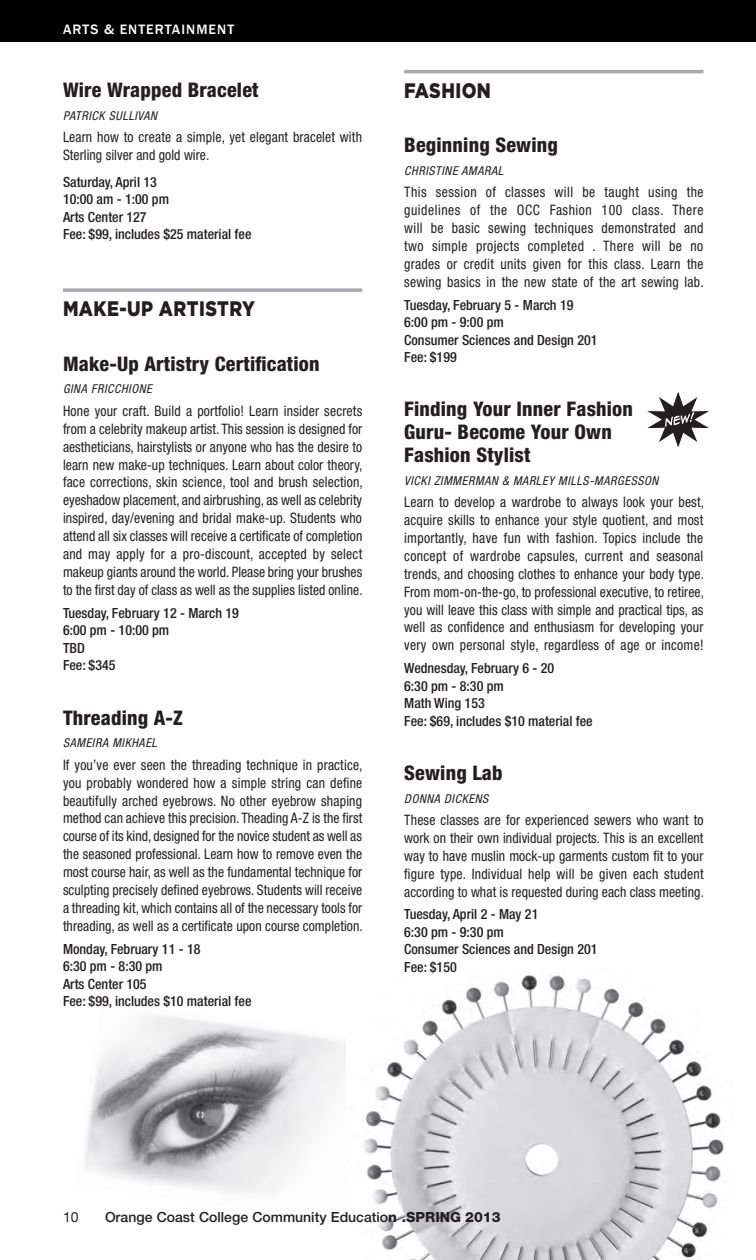
<style>
.page{position:relative;width:756px;height:1260px;background:#fff}
.page>*{position:absolute;margin:0;border:0;box-sizing:border-box;transform-origin:0 0}
.t1{font:900 21px "Gotham";letter-spacing:.025em;color:#231f20;scale:.85 1}
.t2{font:800 condensed 20.12px/22.8px "Helvetica Neue";letter-spacing:.01em;color:#231f20}
.t3{font:condensed 14.35px/17.8px "Helvetica Neue";letter-spacing:.005em;color:#231f20;text-align:justify;scale:.95 1}
.t4{font:500 condensed 14px/17.5px "Helvetica Neue";color:#231f20}
.t5{font:500 14px "Helvetica Neue";color:#231f20}
.t6{font:500 14px "Franklin Gothic";letter-spacing:.075em;color:#fff}
.t7{font:14px "Helvetica Neue";color:#231f20}
.t8{font:italic condensed 12.25px "Helvetica Neue";letter-spacing:.05em;color:#231f20}
.s1{font-weight:800}
</style>
<div class="page">
<img style="left:85px;top:1016px;width:261px;height:177px">
<img style="left:363px;top:973px;width:361px;height:287px">
<div style="left:0;top:0;width:756px;height:42px;background:#000"></div>
<svg style="left:63px;top:288px;width:299px;height:4px"></svg>
<hr style="left:404px;top:70px;width:300px;height:3px;background:#a8a9ad">
<svg style="left:646px;top:391px;width:64px;height:56px"></svg>
<p class="t6" style="left:63px;top:21px;width:173px">ARTS &amp; ENTERTAINMENT</p>
<h2 class="t2" style="left:63px;top:78px;width:197px">Wire Wrapped Bracelet</h2>
<p class="t8" style="left:63px;top:108px;width:96px">PATRICK SULLIVAN</p>
<p class="t3" style="left:63px;top:128px;width:316px">Learn how to create a simple, yet elegant bracelet with<br>Sterling silver and gold wire.</p>
<p class="t4" style="left:63px;top:173px;width:190px">Saturday, April 13<br>10:00 am - 1:00 pm<br>Arts Center 127<br>Fee: $99, includes $25 material fee</p>
<h1 class="t1" style="left:63px;top:297px;width:227px">MAKE-UP ARTISTRY</h1>
<h2 class="t2" style="left:63px;top:352px;width:258px">Make-Up Artistry Certification</h2>
<p class="t8" style="left:63px;top:382px;width:90px">GINA FRICCHIONE</p>
<p class="t3" style="left:63px;top:402px;width:317px">Hone your craft. Build a portfolio! Learn insider secrets from a celebrity makeup artist. This session is designed for aestheticians, hairstylists or anyone who has the desire to learn new make-up techniques. Learn about color theory, face corrections, skin science, tool and brush selection, eyeshadow placement, and airbrushing, as well as celebrity inspired, day/evening and bridal make-up. Students who attend all six classes will receive a certificate of completion and may apply for a pro-discount, accepted by select makeup giants around the world. Please bring your brushes to the first day of class as well as the supplies listed online.</p>
<p class="t4" style="left:63px;top:604px;width:177px">Tuesday, February 12 - March 19<br>6:00 pm - 10:00 pm<br>TBD<br>Fee: $345</p>
<h2 class="t2" style="left:63px;top:706px;width:121px">Threading A-Z</h2>
<p class="t8" style="left:63px;top:736px;width:96px">SAMEIRA MIKHAEL</p>
<p class="t3" style="left:63px;top:756px;width:317px">If you’ve ever seen the threading technique in practice, you probably wondered how a simple string can define beautifully arched eyebrows. No other eyebrow shaping method can achieve this precision. Theading A-Z is the first course of its kind, designed for the novice student as well as the seasoned professional. Learn how to remove even the most course hair, as well as the fundamental technique for sculpting precisely defined eyebrows. Students will receive a threading kit, which contains all of the necessary tools for threading, as well as a certificate upon course completion.</p>
<p class="t4" style="left:63px;top:940px;width:190px">Monday, February 11 - 18<br>6:30 pm - 8:30 pm<br>Arts Center 105<br>Fee: $99, includes $10 material fee</p>
<h1 class="t1" style="left:404px;top:78px;width:104px">FASHION</h1>
<h2 class="t2" style="left:404px;top:133px;width:155px">Beginning Sewing</h2>
<p class="t8" style="left:404px;top:163px;width:101px">CHRISTINE AMARAL</p>
<p class="t3" style="left:404px;top:183px;width:317px">This session of classes will be taught using the guidelines of the OCC Fashion 100 class. There will be basic sewing techniques demonstrated and two simple projects completed . There will be no grades or credit units given for this class. Learn the sewing basics in the new state of the art sewing lab.</p>
<p class="t4" style="left:404px;top:296px;width:195px">Tuesday, February 5 - March 19<br>6:00 pm - 9:00 pm<br>Consumer Sciences and Design 201<br>Fee: $199</p>
<h2 class="t2" style="left:404px;top:397px;width:230px">Finding Your Inner Fashion<br>Guru- Become Your Own<br>Fashion Stylist</h2>
<p class="t8" style="left:404px;top:473px;width:256px">VICKI ZIMMERMAN &amp; MARLEY MILLS-MARGESSON</p>
<p class="t3" style="left:404px;top:493px;width:317px">Learn to develop a wardrobe to always look your best, acquire skills to enhance your style quotient, and most importantly, have fun with fashion. Topics include the concept of wardrobe capsules, current and seasonal trends, and choosing clothes to enhance your body type.<br>From mom-on-the-go, to professional executive, to retiree, you will leave this class with simple and practical tips, as well as confidence and enthusiasm for developing your very own personal style, regardless of age or income!</p>
<p class="t4" style="left:404px;top:659px;width:190px">Wednesday, February 6 - 20<br>6:30 pm - 8:30 pm<br>Math Wing 153<br>Fee: $69, includes $10 material fee</p>
<h2 class="t2" style="left:404px;top:761px;width:100px">Sewing Lab</h2>
<p class="t8" style="left:404px;top:791px;width:86px">DONNA DICKENS</p>
<p class="t3" style="left:404px;top:811px;width:317px">These classes are for experienced sewers who want to work on their own individual projects. This is an excellent way to have muslin mock-up garments custom fit to your figure type. Individual help will be given each student according to what is requested during each class meeting.</p>
<p class="t4" style="left:404px;top:906px;width:195px">Tuesday, April 2 - May 21<br>6:30 pm - 9:30 pm<br>Consumer Sciences and Design 201<br>Fee: $150</p>
<p class="t7" style="left:63px;top:1209px;width:17px">10</p>
<p class="t5" style="left:105px;top:1209px;width:397px">Orange Coast College Community Educatio<span class="s1">n .SPRING 2013</span></p>
</div>
